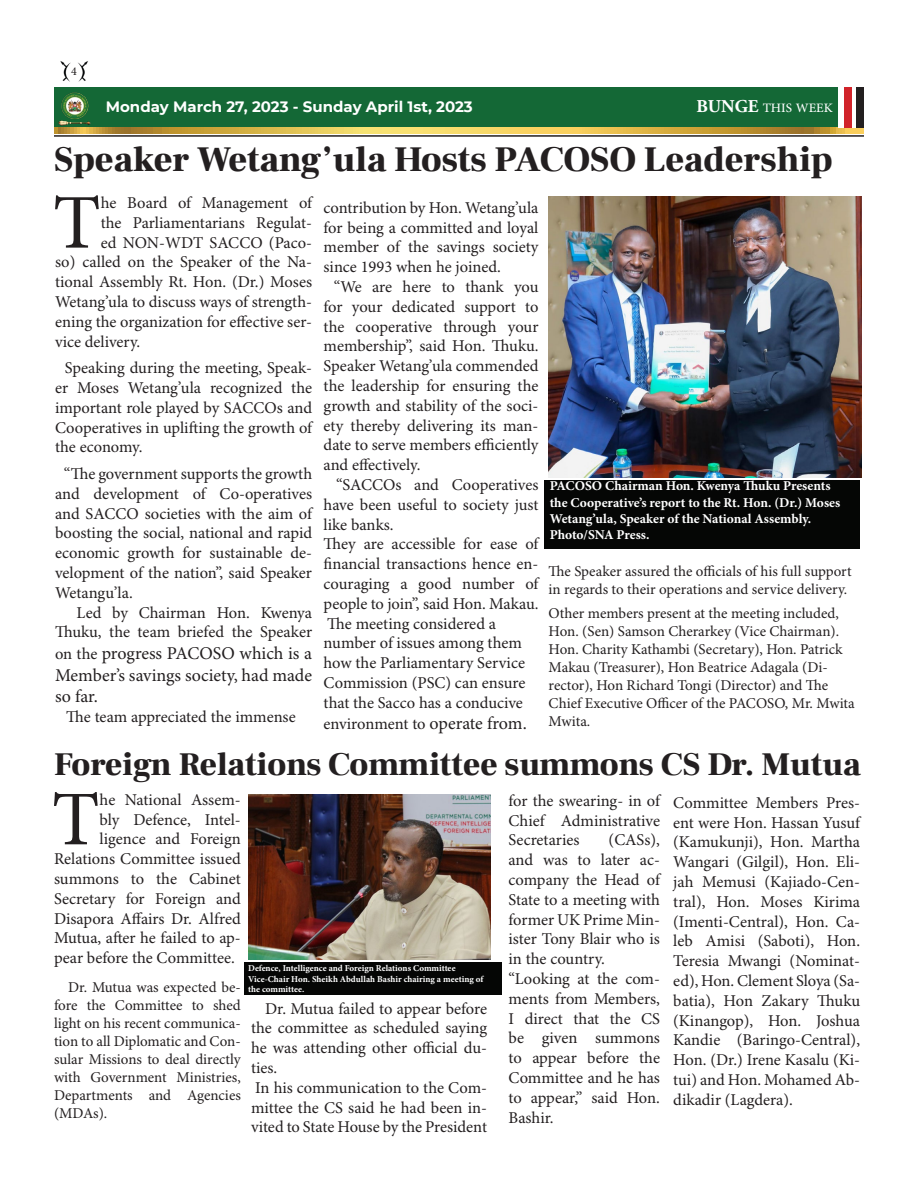
<style>
.page{position:relative;width:918px;height:1188px;background:#fff}
.page>*{position:absolute;margin:0;border:0;box-sizing:border-box;transform-origin:0 0}
.t1{font:77.4px "Minion Pro";color:#231f20}
.t2{font:900 36px "Frank Ruhl Libre";color:#231f20}
.t3{font:900 33px "Frank Ruhl Libre";color:#231f20}
.t4{font:18px/21.6px "Minion Pro";color:#231f20;text-align:justify}
.t5{font:18px "Adobe Arabic";color:#fff}
.t6{font:16.5px/19.8px "Minion Pro";color:#231f20;text-align:justify}
.t7{font:15px/18px "Minion Pro";color:#231f20}
.t8{font:700 15px "Montserrat";color:#fff}
.t9{font:700 13.5px/16.2px "Minion Pro";color:#fff}
.t10{font:12px "Minion Pro";color:#231f20}
.t11{font:700 9px "Minion Pro";color:#fff}
.s1{font-family:"Adobe Garamond Pro";font-weight:700}
.s2{font-size:16.5px}
.s3{font-size:18px}
</style>
<div class="page">
<div style="left:244px;top:962px;width:257px;height:33px;background:#050605"></div>
<div style="left:545px;top:481px;width:315px;height:68px;background:#050605"></div>
<div style="left:54px;top:87px;width:810px;height:41px;background:#146836"></div>
<svg style="left:54px;top:128px;width:810px;height:5px;background:#d9b44a"></svg>
<hr style="left:54px;top:135px;width:810px;height:2px;background:#231f20">
<img style="left:58px;top:92px;width:32px;height:33px">
<img style="left:60px;top:61px;width:28px;height:21px">
<div style="left:839px;top:87px;width:25px;height:41px;background:#fff"></div>
<div style="left:856px;top:87px;width:8px;height:41px;background:#231f20"></div>
<div style="left:844px;top:87px;width:8px;height:41px;background:#d1232a"></div>
<img style="left:549px;top:196px;width:313px;height:282px">
<img style="left:248px;top:795px;width:242px;height:165px">
<p class="t10" style="left:71px;top:64px;width:7px">4</p>
<p class="t8" style="left:106px;top:96px;width:369px">Monday March 27, 2023 - Sunday April 1st, 2023</p>
<p class="t5" style="left:696px;top:95px;width:138px"><span class="s1">BUNGE</span> THIS WEEK</p>
<p class="t2" style="left:54px;top:138px;width:780px">Speaker Wetang’ula Hosts PACOSO Leadership</p>
<p class="t1" style="left:53px;top:177px;width:49px">T</p>
<p class="t6" style="left:101px;top:194px;width:213px">he Board of Management of</p>
<p class="t6" style="left:101px;top:213px;width:213px">the Parliamentarians Regulat-</p>
<p class="t6" style="left:101px;top:233px;width:213px">ed NON-WDT SACCO (Paco-</p>
<p class="t6" style="left:55px;top:253px;width:259px">so) called on the Speaker of the Na-</p>
<p class="t6" style="left:55px;top:273px;width:259px">tional Assembly Rt. Hon. (Dr.) Moses</p>
<p class="t6" style="left:55px;top:293px;width:259px">Wetang’ula to discuss ways of strength-</p>
<p class="t6" style="left:55px;top:312px;width:259px">ening the organization for effective ser-</p>
<p class="t6" style="left:55px;top:332px;width:87px">vice delivery.</p>
<p class="t6" style="left:55px;top:359px;width:259px;text-indent:10px">Speaking during the meeting, Speak&shy;er Moses Wetang’ula recognized the important role played by SACCOs and Cooperatives in uplifting the growth of the economy.</p>
<p class="t6" style="left:55px;top:464px;width:259px;text-indent:9px">“The government supports the growth and development of Co-operatives and SACCO societies with the aim of boosting the social, national and rapid economic growth for sustainable de&shy;velopment of the nation”, said Speaker Wetangu’la.</p>
<p class="t6" style="left:55px;top:603px;width:259px;text-align:right">Led by Chairman Hon. Kwenya<br>Thuku, the team briefed the Speaker</p>
<p class="t4" style="left:55px;top:643px;width:259px"><span class="s2">on the</span> progress PACOSO which is a Member’s savings society, had made so far.</p>
<p class="t6" style="left:66px;top:707px;width:231px">The team appreciated the immense</p>
<p class="t6" style="left:324px;top:198px;width:216px">contribution by Hon. Wetang’ula for being a committed and loyal member of the savings society since 1993 when he joined.</p>
<p class="t6" style="left:324px;top:278px;width:216px;text-indent:10px">“We are here to thank you for your dedicated support to the cooperative through your membership”, said Hon. Thuku.<br>Speaker Wetang’ula commended the leadership for ensuring the growth and stability of the soci&shy;ety thereby delivering its man&shy;date to serve members efficiently and effectively.</p>
<p class="t6" style="left:324px;top:476px;width:216px;text-indent:13px">“SACCOs and Cooperatives have been useful to society just like banks.</p>
<p class="t6" style="left:324px;top:535px;width:216px">They are accessible for ease of financial transactions hence en&shy;couraging a good number of people to join”, said Hon. Makau.</p>
<p class="t6" style="left:324px;top:614px;width:203px;text-align:left">The meeting considered a number of issues among them how the Parliamentary Service<br>Commission (PSC) can ensure that the Sacco has a conducive</p>
<p class="t6" style="left:324px;top:715px;width:205px">environment to <span class="s3">operate from.</span></p>
<p class="t9" style="left:550px;top:478px;width:292px">PACOSO Chairman Hon. Kwenya Thuku Presents the Cooperative’s report to the Rt. Hon. (Dr.) Moses<br>Wetang’ula, Speaker of the National Assembly.</p>
<p class="t9" style="left:550px;top:526px;width:101px">Photo/SNA Press.</p>
<p class="t7" style="left:549px;top:563px;width:304px">The Speaker assured the officials of his full support in regards to their operations and service delivery.</p>
<p class="t7" style="left:549px;top:605px;width:308px">Other members present at the meeting included, Hon. (Sen) Samson Cherarkey (Vice Chairman).<br>Hon. Charity Kathambi (Secretary), Hon. Patrick Makau (Treasurer), Hon Beatrice Adagala (Di&shy;rector), Hon Richard Tongi (Director) and The Chief Executive Officer of the PACOSO, Mr. Mwita Mwita.</p>
<p class="t3" style="left:54px;top:744px;width:808px">Foreign Relations Committee summons CS Dr. Mutua</p>
<p class="t1" style="left:52px;top:773px;width:49px">T</p>
<p class="t6" style="left:100px;top:790px;width:143px">he National Assem-</p>
<p class="t6" style="left:100px;top:810px;width:143px">bly Defence, Intel-</p>
<p class="t6" style="left:100px;top:830px;width:143px">ligence and Foreign</p>
<p class="t6" style="left:54px;top:850px;width:188px">Relations Committee issued</p>
<p class="t6" style="left:54px;top:869px;width:188px">summons to the Cabinet</p>
<p class="t6" style="left:54px;top:889px;width:188px">Secretary for Foreign and</p>
<p class="t6" style="left:54px;top:909px;width:188px">Disapora Affairs Dr. Alfred</p>
<p class="t6" style="left:54px;top:929px;width:188px">Mutua, after he failed to ap-</p>
<p class="t6" style="left:54px;top:949px;width:182px">pear before the Committee.</p>
<p class="t7" style="left:54px;top:979px;width:188px;text-align:justify;text-indent:14px">Dr. Mutua was expected be&shy;fore the Committee to shed light on his recent communica&shy;tion to all Diplomatic and Con&shy;sular Missions to deal directly with Government Ministries, Departments and Agencies (MDAs).</p>
<p class="t11" style="left:248px;top:962px;width:209px">Defence, Intelligence and Foreign Relations Committee</p>
<p class="t11" style="left:248px;top:972px;width:237px">Vice-Chair Hon. Sheikh Abdullah Bashir chairing a meeting of</p>
<p class="t11" style="left:248px;top:983px;width:58px">the committee.</p>
<p class="t6" style="left:251px;top:999px;width:237px;text-indent:14px">Dr. Mutua failed to appear before the committee as scheduled saying he was attending other official du&shy;ties.</p>
<p class="t6" style="left:251px;top:1078px;width:237px">In his communication to the Com&shy;mittee the CS said he had been in&shy;vited to State House by the President</p>
<p class="t6" style="left:509px;top:791px;width:153px">for the swearing- in of Chief Administrative Secretaries</p>
<p class="t6" style="left:509px;top:831px;width:153px;text-indent:100px">(CASs), and was to later ac&shy;company the Head of State to a meeting with former UK Prime Min&shy;ister Tony Blair who is in the country.</p>
<p class="t6" style="left:509px;top:970px;width:153px">“Looking at the com&shy;ments from Members, I direct that the CS be given summons to appear before the Committee and he has to appear,” said Hon.<br>Bashir.</p>
<p class="t6" style="left:673px;top:793px;width:188px">Committee Members Pres&shy;ent were Hon. Hassan Yusuf (Kamukunji), Hon. Martha Wangari (Gilgil), Hon. Eli&shy;jah Memusi (Kajiado-Cen&shy;tral), Hon. Moses Kirima (Imenti-Central), Hon. Ca&shy;leb Amisi (Saboti), Hon.<br>Teresia Mwangi (Nominat&shy;ed), Hon. Clement Sloya (Sa&shy;batia), Hon Zakary Thuku (Kinangop), Hon. Joshua Kandie (Baringo-Central), Hon. (Dr.) Irene Kasalu (Ki&shy;tui) and Hon. Mohamed Ab&shy;dikadir (Lagdera).</p>
</div>
